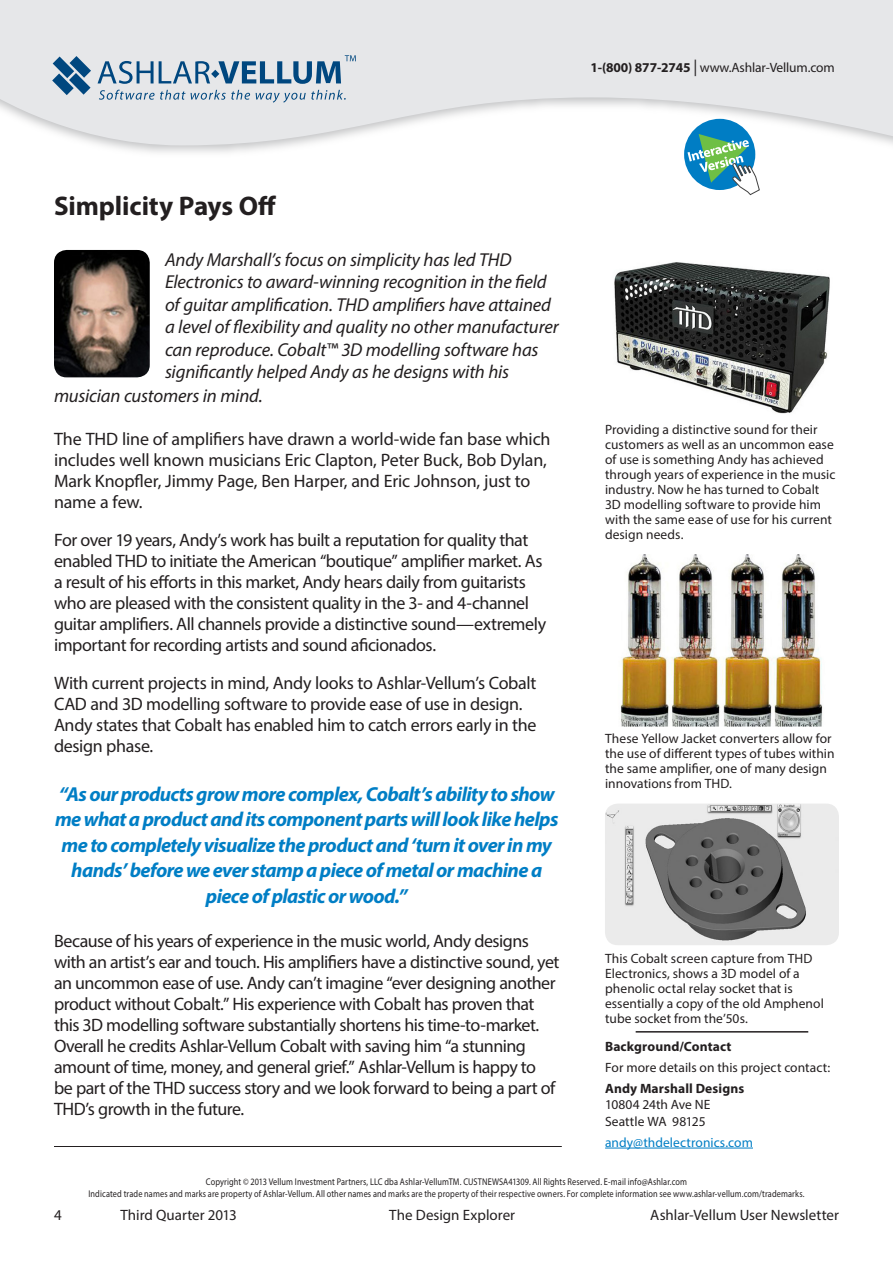
<style>
.page{position:relative;width:893px;height:1263px;background:#fff}
.page>*{position:absolute;margin:0;border:0;box-sizing:border-box;transform-origin:0 0}
.Article_head{font:700 27px "Myriad Pro";letter-spacing:-.005em;color:#231f20}
.Article_quote{font:italic 700 20.25px/25.5px "Myriad Pro";letter-spacing:-.03em;color:#007ec5;text-align:center}
.Article_1st_paragrap{font:italic 18.75px/22.5px "Myriad Pro";letter-spacing:-.01em;color:#231f20}
.t1{font:18px/21px "Myriad Pro";letter-spacing:-.025em;color:#231f20}
.t2{font:15px "Myriad Pro";color:#231f20}
.Caption_contact_info{font:13.5px/15px "Myriad Pro";letter-spacing:.005em;color:#231f20}
.t3{font:13.5px "Myriad";letter-spacing:-.01em;color:#231f20}
.Caption_contact_info-2{font:13.5px "Myriad Pro";letter-spacing:.005em;color:#007ec5}
.Caption_contact_info-3{font:700 13.5px "Myriad Pro";letter-spacing:.01em;color:#231f20}
.Cue{font:9.75px "Myriad Pro";letter-spacing:.015em;color:#231f20;scale:.85 1}
.s1{font-weight:700}
.s2{font-size:16.5px}
</style>
<div class="page">
<svg style="left:0;top:0;width:893px;height:150px;fill:#e6e7e9"></svg>
<svg style="left:99px;top:90px;width:151px;height:10px;background:#b3c3d1"></svg>
<svg style="left:256px;top:90px;width:90px;height:13px"></svg>
<svg style="left:52px;top:56px;width:39px;height:39px;background:#6a91b0"></svg>
<svg style="left:98px;top:55px;width:258px;height:29px;background:#a1b7c9"></svg>
<hr style="left:54px;top:1146px;width:508px;height:1px;background:#231f20">
<div style="left:684px;top:119px;width:71px;height:71px;background:#007dc4;border-radius:50%"></div>
<svg style="left:687px;top:134px;width:73px;height:62px"></svg>
<img style="left:54px;top:250px;width:96px;height:127px">
<img style="left:614px;top:262px;width:216px;height:152px">
<img style="left:620px;top:554px;width:203px;height:172px">
<img style="left:605px;top:803px;width:234px;height:142px">
<hr style="left:636px;top:1031px;width:172px;height:1px;background:#231f20">
<hr style="left:605px;top:1148px;width:148px;height:1px;background:#007ec5">
<p class="t3" style="left:590px;top:61px;width:246px"><span class="s1">1-(800) 877-2745</span> <span class="s2">|</span> www.Ashlar-Vellum.com</p>
<p class="Article_head" style="left:54px;top:188px;width:224px">Simplicity Pays Off</p>
<p class="Article_1st_paragrap" style="left:165px;top:248px;width:395px">Andy Marshall’s focus on simplicity has led THD Electronics to award-winning recognition in the field of guitar amplification. THD amplifiers have attained a level of flexibility and quality no other manufacturer can reproduce. Cobalt™ 3D modelling software has significantly helped Andy as he designs with his</p>
<p class="Article_1st_paragrap" style="left:54px;top:384px;width:210px">musician customers in mind.</p>
<p class="t1" style="left:54px;top:428px;width:498px">The THD line of amplifiers have drawn a world-wide fan base which includes well known musicians Eric Clapton, Peter Buck, Bob Dylan, Mark Knopfler, Jimmy Page, Ben Harper, and Eric Johnson, just to name a few.</p>
<p class="t1" style="left:54px;top:529px;width:494px">For over 19 years, Andy’s work has built a reputation for quality that enabled THD to initiate the American “boutique” amplifier market. As a result of his efforts in this market, Andy hears daily from guitarists who are pleased with the consistent quality in the 3- and 4-channel guitar amplifiers. All channels provide a distinctive sound—extremely important for recording artists and sound aficionados.</p>
<p class="t1" style="left:54px;top:672px;width:484px">With current projects in mind, Andy looks to Ashlar-Vellum’s Cobalt CAD and 3D modelling software to provide ease of use in design.<br>Andy states that Cobalt has enabled him to catch errors early in the design phase.</p>
<p class="Article_quote" style="left:55px;top:780px;width:505px">“As our products grow more complex, Cobalt’s ability to show me what a product and its component parts will look like helps me to completely visualize the product and ‘turn it over in my hands’ before we ever stamp a piece of metal or machine a piece of plastic or wood.”</p>
<p class="t1" style="left:54px;top:930px;width:507px">Because of his years of experience in the music world, Andy designs with an artist’s ear and touch. His amplifiers have a distinctive sound, yet an uncommon ease of use. Andy can’t imagine “ever designing another product without Cobalt.” His experience with Cobalt has proven that this 3D modelling software substantially shortens his time-to-market.<br>Overall he credits Ashlar-Vellum Cobalt with saving him “a stunning amount of time, money, and general grief.” Ashlar-Vellum is happy to<br>be part of the THD success story and we look forward to being a part of THD’s growth in the future.</p>
<p class="Caption_contact_info" style="left:605px;top:422px;width:232px">Providing a distinctive sound for their customers as well as an uncommon ease of use is something Andy has achieved through years of experience in the music industry. Now he has turned to Cobalt 3D modelling software to provide him with the same ease of use for his current design needs.</p>
<p class="Caption_contact_info" style="left:605px;top:731px;width:231px">These Yellow Jacket converters allow for the use of different types of tubes within the same amplifier, one of many design innovations from THD.</p>
<p class="Caption_contact_info" style="left:605px;top:951px;width:220px">This Cobalt screen capture from THD Electronics, shows a 3D model of a phenolic octal relay socket that is essentially a copy of the old Amphenol tube socket from the’50s.</p>
<p class="Caption_contact_info-3" style="left:605px;top:1038px;width:128px">Background/Contact</p>
<p class="Caption_contact_info" style="left:605px;top:1060px;width:227px">For more details on this project contact:</p>
<p class="Caption_contact_info" style="left:605px;top:1080px;width:141px;line-height:16.5px"><span class="s1">Andy Marshall Designs<br></span>10804 24th Ave NE<br>Seattle WA 98125</p>
<p class="Caption_contact_info-2" style="left:605px;top:1134px;width:149px">andy@thdelectronics.com</p>
<p class="Cue" style="left:206px;top:1176px;width:568px">Copyright © 2013 Vellum Investment Partners, LLC dba Ashlar-VellumTM. CUSTNEWSA41309. All Rights Reserved. E-mail info@Ashlar.com</p>
<p class="Cue" style="left:88px;top:1188px;width:844px">Indicated trade names and marks are property of Ashlar-Vellum. All other names and marks are the property of their respective owners. For complete information see www.ashlar-vellum.com/trademarks.</p>
<p class="t2" style="left:54px;top:1206px;width:9px">4</p>
<p class="t2" style="left:120px;top:1206px;width:118px">Third Quarter 2013</p>
<p class="t2" style="left:389px;top:1206px;width:127px">The Design Explorer</p>
<p class="t2" style="left:650px;top:1206px;width:190px">Ashlar-Vellum User Newsletter</p>
</div>
